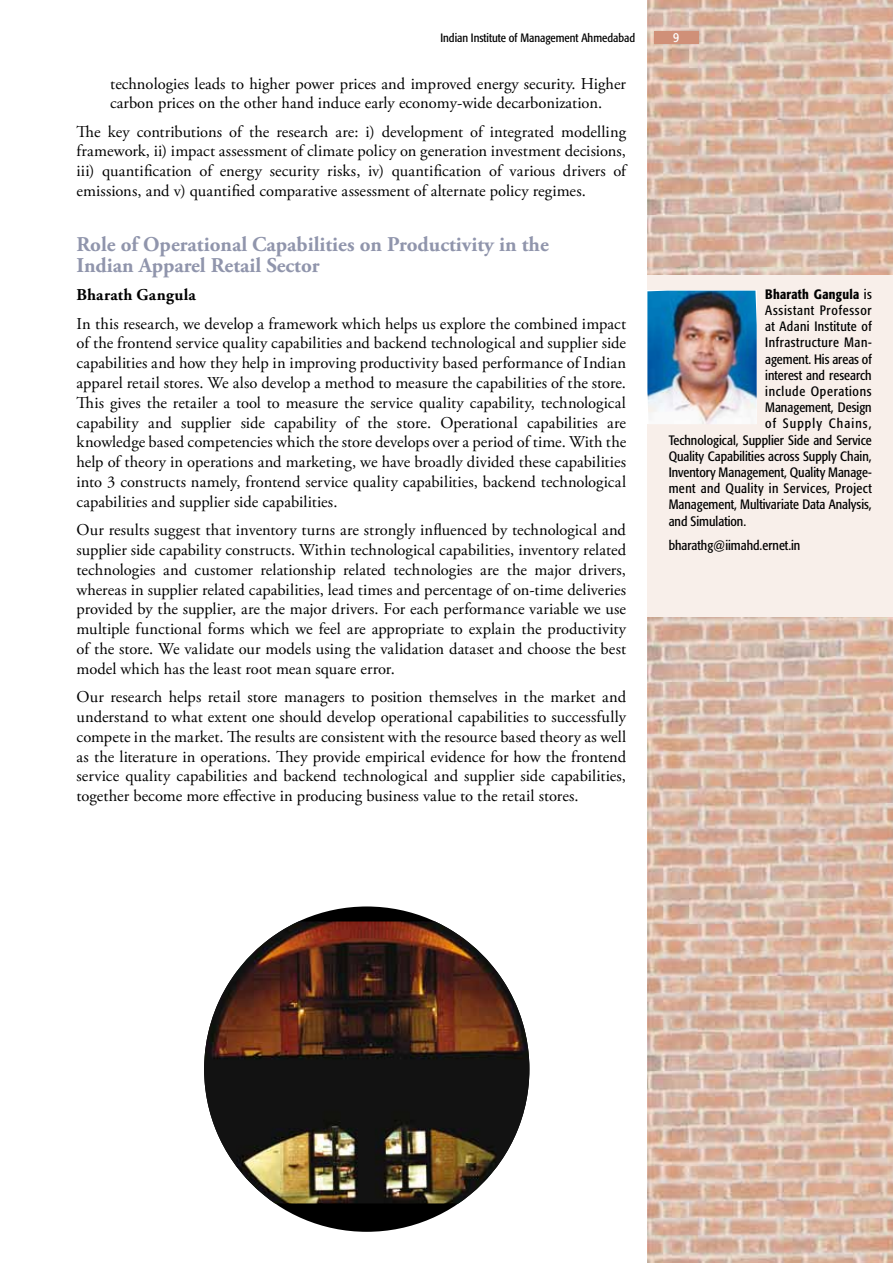
<style>
.page{position:relative;width:893px;height:1263px;background:#fff}
.page>*{position:absolute;margin:0;border:0;box-sizing:border-box;transform-origin:0 0}
.t1{font:700 21px/21px "Adobe Garamond Pro";color:#9095ac}
.t2{font:16.5px/19.8px "Adobe Garamond Pro";color:#000;text-align:justify}
.t3{font:700 16.5px "Adobe Garamond Pro";letter-spacing:.015em;color:#000}
.t4{font:condensed 13.5px "Formata";color:#000}
.t5{font:condensed 13.5px "Formata";letter-spacing:.05em;color:#000}
.t6{font:condensed 13.5px "Formata";letter-spacing:.035em;color:#000}
.t7{font:condensed 13.5px "Formata";letter-spacing:.025em;color:#000}
.t8{font:condensed 13.5px "Formata";letter-spacing:.04em;color:#000}
.t9{font:500 condensed 13.5px "Formata";letter-spacing:.02em;color:#000}
.t10{font:condensed 13.5px "Formata";letter-spacing:.08em;color:#000}
.t11{font:condensed 13.5px "Formata";color:#fff}
.t12{font:condensed 12px "Formata";color:#000}
.s1{font-weight:400}
</style>
<div class="page">
<img style="left:647px;top:0;width:246px;height:1263px">
<div style="left:654px;top:31px;width:45px;height:13px;background:#d09078"></div>
<div style="left:204px;top:906px;width:325px;height:326px;background:#000;border-radius:50%"></div>
<img style="left:204px;top:921px;width:325px;height:282px">
<div style="left:647px;top:275px;width:246px;height:342px;background:#f8efea"></div>
<img style="left:647px;top:291px;width:110px;height:133px">
<p class="t12" style="left:440px;top:31px;width:196px">Indian Institute of Management Ahmedabad</p>
<p class="t11" style="left:673px;top:30px;width:8px">9</p>
<p class="t2" style="left:110px;top:74px;width:517px">technologies leads to higher power prices and improved energy security. Higher carbon prices on the other hand induce early economy-wide decarbonization.</p>
<p class="t2" style="left:77px;top:122px;width:551px">The key contributions of the research are: i) development of integrated modelling framework, ii) impact assessment of climate policy on generation investment decisions, iii) quantification of energy security risks, iv) quantification of various drivers of emissions, and v) quantified comparative assessment of alternate policy regimes.</p>
<p class="t1" style="left:77px;top:234px;width:474px">Role of Operational Capabilities on Productivity in the<br>Indian Apparel Retail Sector</p>
<p class="t3" style="left:77px;top:285px;width:121px">Bharath Gangula</p>
<p class="t2" style="left:77px;top:314px;width:551px">In this research, we develop a framework which helps us explore the combined impact of the frontend service quality capabilities and backend technological and supplier side capabilities and how they help in improving productivity based performance of Indian apparel retail stores. We also develop a method to measure the capabilities of the store.<br>This gives the retailer a tool to measure the service quality capability, technological capability and supplier side capability of the store. Operational capabilities are knowledge based competencies which the store develops over a period of time. With the help of theory in operations and marketing, we have broadly divided these capabilities into 3 constructs namely, frontend service quality capabilities, backend technological capabilities and supplier side capabilities.</p>
<p class="t2" style="left:77px;top:521px;width:551px">Our results suggest that inventory turns are strongly influenced by technological and supplier side capability constructs. Within technological capabilities, inventory related technologies and customer relationship related technologies are the major drivers, whereas in supplier related capabilities, lead times and percentage of on-time deliveries provided by the supplier, are the major drivers. For each performance variable we use multiple functional forms which we feel are appropriate to explain the productivity of the store. We validate our models using the validation dataset and choose the best model which has the least root mean square error.</p>
<p class="t2" style="left:77px;top:687px;width:551px">Our research helps retail store managers to position themselves in the market and understand to what extent one should develop operational capabilities to successfully compete in the market. The results are consistent with the resource based theory as well as the literature in operations. They provide empirical evidence for how the frontend service quality capabilities and backend technological and supplier side capabilities, together become more effective in producing business value to the retail stores.</p>
<p class="t9" style="left:765px;top:286px;width:108px">Bharath Gangula <span class="s1">is</span></p>
<p class="t5" style="left:765px;top:302px;width:108px">Assistant Professor</p>
<p class="t7" style="left:765px;top:319px;width:108px">at Adani Institute of</p>
<p class="t8" style="left:765px;top:335px;width:108px">Infrastructure Man-</p>
<p class="t4" style="left:765px;top:351px;width:108px">agement. His areas of</p>
<p class="t4" style="left:765px;top:367px;width:108px">interest and research</p>
<p class="t5" style="left:765px;top:383px;width:108px">include Operations</p>
<p class="t4" style="left:765px;top:400px;width:108px">Management, Design</p>
<p class="t10" style="left:765px;top:416px;width:108px">of Supply Chains,</p>
<p class="t4" style="left:669px;top:432px;width:205px">Technological, Supplier Side and Service</p>
<p class="t4" style="left:669px;top:448px;width:205px">Quality Capabilities across Supply Chain,</p>
<p class="t4" style="left:669px;top:464px;width:205px">Inventory Management, Quality Manage-</p>
<p class="t6" style="left:669px;top:481px;width:205px">ment and Quality in Services, Project</p>
<p class="t4" style="left:669px;top:497px;width:205px">Management, Multivariate Data Analysis,</p>
<p class="t4" style="left:669px;top:513px;width:79px">and Simulation.</p>
<p class="t4" style="left:669px;top:538px;width:133px">bharathg@iimahd.ernet.in</p>
</div>
